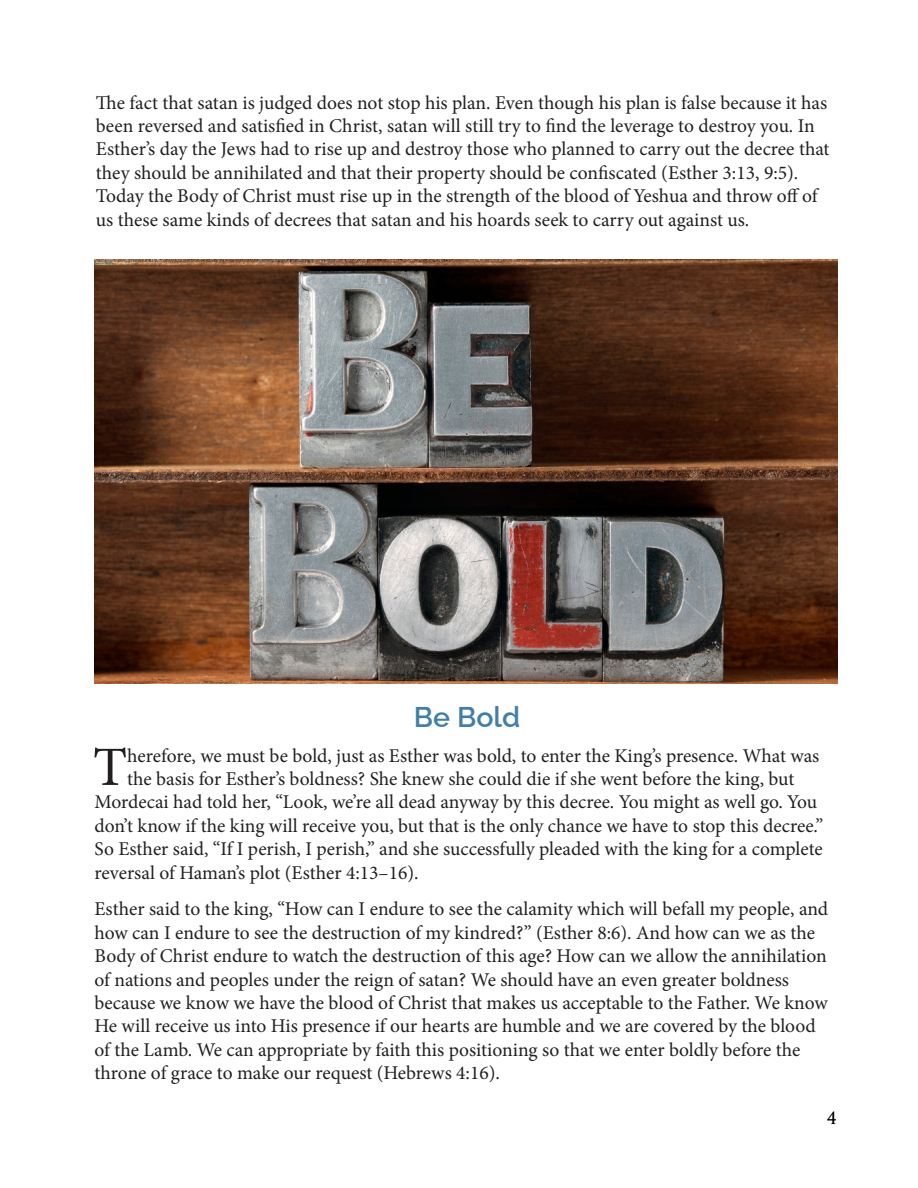
<style>
.page{position:relative;width:918px;height:1188px;background:#fff}
.page>*{position:absolute;margin:0;border:0;box-sizing:border-box;transform-origin:0 0}
.t1{font:55.5px "Minion Pro";color:#231f20}
.Title_Raleway_Left{font:100 28.5px "Raleway";color:#427fa8}
.t2{font:19.5px/23.4px "Minion Pro";letter-spacing:-.005em;color:#231f20}
.t3{font:16.5px "Trajan Pro 3";color:#000}
</style>
<div class="page">
<img style="left:94px;top:259px;width:744px;height:425px">
<p class="t2" style="left:96px;top:91px;width:735px">The fact that satan is judged does not stop his plan. Even though his plan is false because it has been reversed and satisfied in Christ, satan will still try to find the leverage to destroy you. In Esther’s day the Jews had to rise up and destroy those who planned to carry out the decree that they should be annihilated and that their property should be confiscated (Esther 3:13, 9:5).<br>Today the Body of Christ must rise up in the strength of the blood of Yeshua and throw off of us these same kinds of decrees that satan and his hoards seek to carry out against us.</p>
<p class="Title_Raleway_Left" style="left:414px;top:694px;width:108px">Be Bold</p>
<p class="t1" style="left:93px;top:730px;width:36px">T</p>
<p class="t2" style="left:127px;top:744px;width:694px">herefore, we must be bold, just as Esther was bold, to enter the King’s presence. What was</p>
<p class="t2" style="left:127px;top:767px;width:669px">the basis for Esther’s boldness? She knew she could die if she went before the king, but</p>
<p class="t2" style="left:94px;top:791px;width:724px">Mordecai had told her, “Look, we’re all dead anyway by this decree. You might as well go. You</p>
<p class="t2" style="left:94px;top:814px;width:730px">don’t know if the king will receive you, but that is the only chance we have to stop this decree.”</p>
<p class="t2" style="left:94px;top:837px;width:730px">So Esther said, “If I perish, I perish,” and she successfully pleaded with the king for a complete</p>
<p class="t2" style="left:94px;top:861px;width:326px">reversal of Haman’s plot (Esther 4:13–16).</p>
<p class="t2" style="left:94px;top:898px;width:735px">Esther said to the king, “How can I endure to see the calamity which will befall my people, and how can I endure to see the destruction of my kindred?” (Esther 8:6). And how can we as the Body of Christ endure to watch the destruction of this age? How can we allow the annihilation of nations and peoples under the reign of satan? We should have an even greater boldness because we know we have the blood of Christ that makes us acceptable to the Father. We know He will receive us into His presence if our hearts are humble and we are covered by the blood of the Lamb. We can appropriate by faith this positioning so that we enter boldly before the throne of grace to make our request (Hebrews 4:16).</p>
<p class="t3" style="left:827px;top:1106px;width:11px">4</p>
</div>
